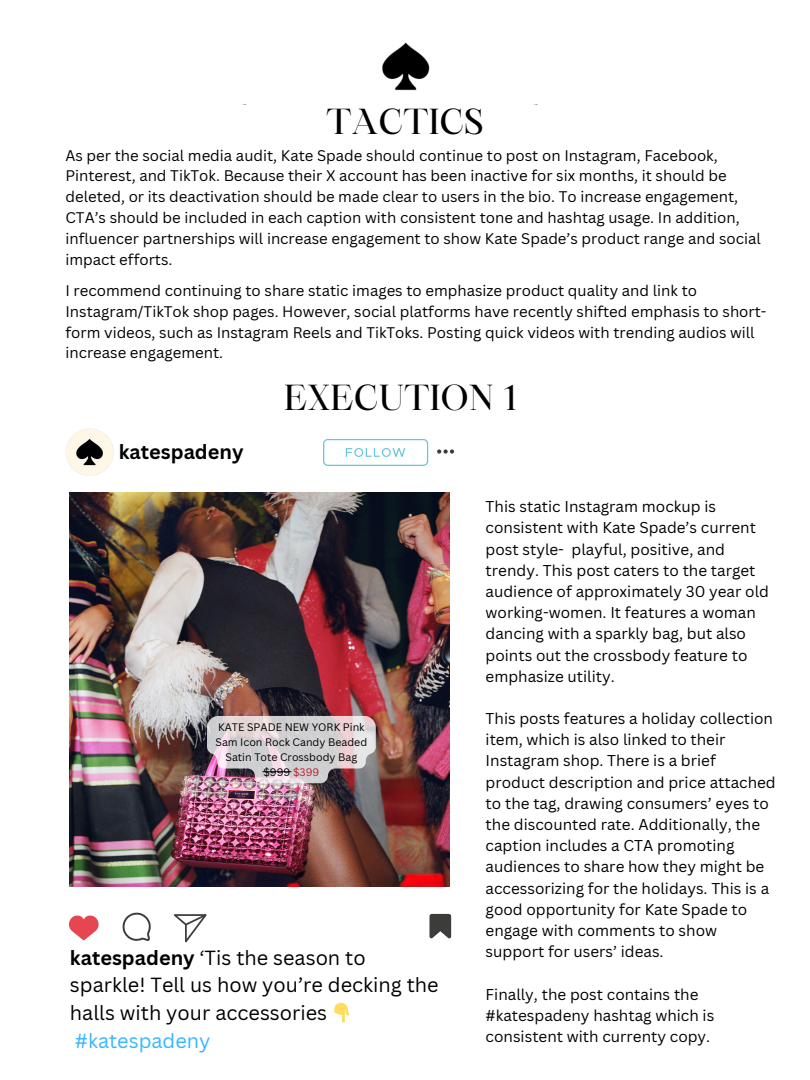
<style>
.page{position:relative;width:810px;height:1080px;background:#fff}
.page>*{position:absolute;margin:0;border:0;box-sizing:border-box;transform-origin:0 0}
.t1{font:34.69px "Maharlika";color:#000}
.t2{font:19.94px/27.6px "Canva Sans";color:#000}
.t3{font:700 19.94px "Canva Sans";color:#000}
.t4{font:15.25px/21.2px "Canva Sans";color:#000}
.t5{font:15px/20.9px "Canva Sans";color:#000}
.t6{font:10.62px/14.8px "Canva Sans";color:#000;text-align:center}
.s1{color:#ba202d}
.s2{font-weight:700}
.s3{color:#38b6ff}
</style>
<div class="page">
<img style="left:242px;top:42px;width:296px;height:63px">
<svg style="left:69px;top:443px;width:386px;height:500px"></svg>
<svg style="left:437px;top:449px;width:17px;height:5px"></svg>
<svg style="left:69px;top:913px;width:31px;height:28px"></svg>
<svg style="left:122px;top:912px;width:29px;height:29px"></svg>
<svg style="left:429px;top:914px;width:22px;height:24px"></svg>
<svg style="left:323px;top:439px;width:105px;height:27px"></svg>
<svg style="left:174px;top:914px;width:33px;height:28px"></svg>
<img style="left:70px;top:492px;width:379px;height:394px">
<img style="left:65px;top:428px;width:48px;height:48px">
<svg style="left:207px;top:716px;width:169px;height:67px;background:#ccc0c5"></svg>
<p class="t1" style="left:326px;top:108px;width:159px">TACTICS</p>
<p class="t5" style="left:65px;top:144px;width:697px">As per the social media audit, Kate Spade should continue to post on Instagram, Facebook, Pinterest, and TikTok. Because their X account has been inactive for six months, it should be deleted, or its deactivation should be made clear to users in the bio. To increase engagement, CTA’s should be included in each caption with consistent tone and hashtag usage. In addition, influencer partnerships will increase engagement to show Kate Spade’s product range and social impact efforts.</p>
<p class="t5" style="left:65px;top:279px;width:703px">I recommend continuing to share static images to emphasize product quality and link to Instagram/TikTok shop pages. However, social platforms have recently shifted emphasis to short&shy;form videos, such as Instagram Reels and TikToks. Posting quick videos with trending audios will increase engagement.</p>
<p class="t1" style="left:284px;top:383px;width:233px">EXECUTION 1</p>
<p class="t3" style="left:119px;top:438px;width:126px">katespadeny</p>
<p class="t6" style="left:216px;top:720px;width:153px">KATE SPADE NEW YORK Pink<br>Sam Icon Rock Candy Beaded<br>Satin Tote Crossbody Bag</p>
<p class="t6" style="left:263px;top:764px;width:57px">$999 <span class="s1">$399</span></p>
<p class="t2" style="left:70px;top:943px;width:370px"><span class="s2">katespadeny</span> ‘Tis the season to sparkle! Tell us how you’re decking the halls with your accessories <span class="s3">#katespadeny</span></p>
<p class="t4" style="left:486px;top:496px;width:285px">This static Instagram mockup is consistent with Kate Spade’s current post style- playful, positive, and trendy. This post caters to the target audience of approximately 30 year old working-women. It features a woman dancing with a sparkly bag, but also points out the crossbody feature to emphasize utility.</p>
<p class="t4" style="left:486px;top:708px;width:292px">This posts features a holiday collection item, which is also linked to their Instagram shop. There is a brief product description and price attached to the tag, drawing consumers’ eyes to the discounted rate. Additionally, the caption includes a CTA promoting audiences to share how they might be accessorizing for the holidays. This is a good opportunity for Kate Spade to engage with comments to show support for users’ ideas.</p>
<p class="t4" style="left:486px;top:983px;width:230px">Finally, the post contains the #katespadeny hashtag which is consistent with currenty copy.</p>
</div>
